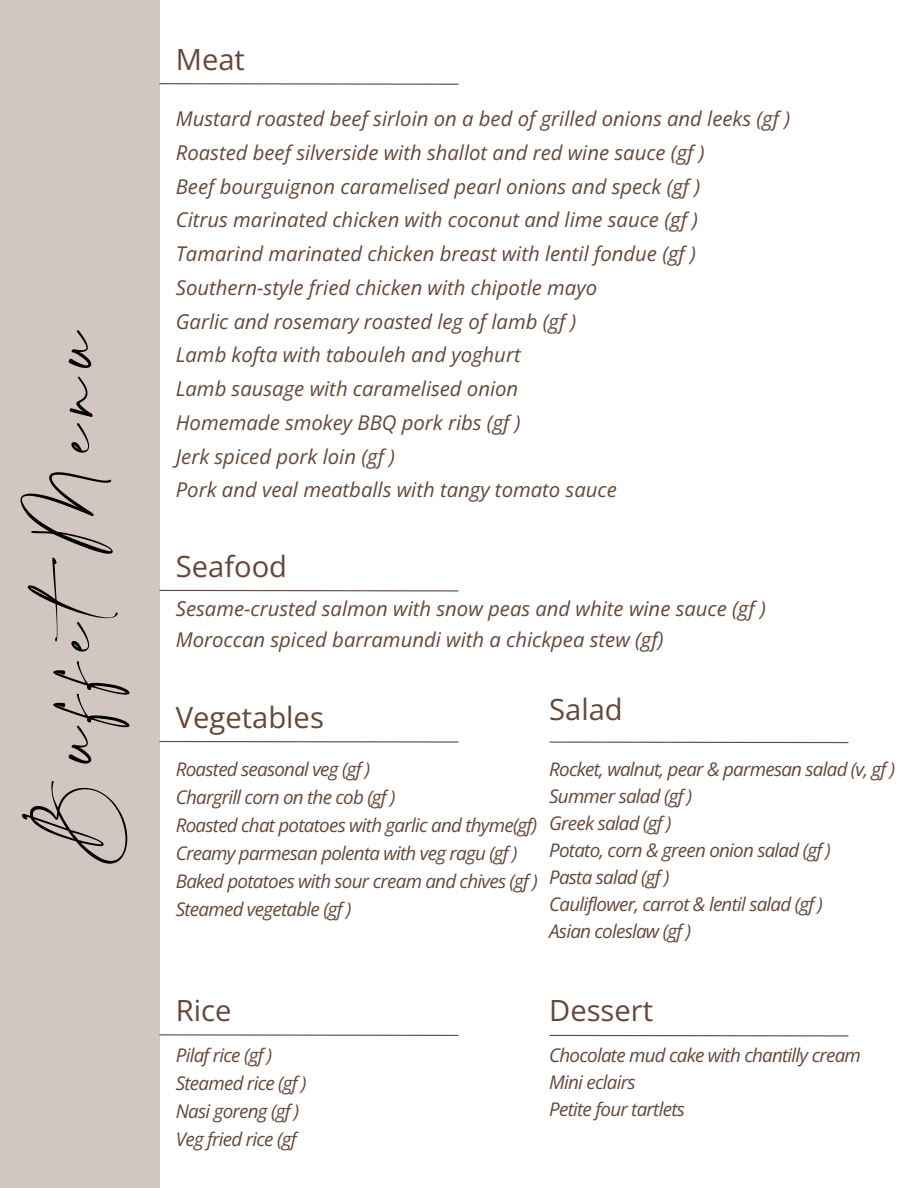
<style>
.page{position:relative;width:918px;height:1188px;background:#fff}
.page>*{position:absolute;margin:0;border:0;box-sizing:border-box;transform-origin:0 0}
.t1{font:51.9px "Amalfi Coast";color:#000}
.t2{font:29.25px "Open Sans";color:#644739}
.t3{font:italic 20.25px/33.8px "Open Sans";color:#644739}
.t4{font:italic 18.75px/27px "Open Sans";letter-spacing:-.04em;color:#644739}
</style>
<div class="page">
<div style="left:0;top:0;width:159px;height:1188px;background:#d1c7c0"></div>
<svg style="left:159px;top:83px;width:300px;height:2px"></svg>
<svg style="left:159px;top:589px;width:300px;height:3px"></svg>
<svg style="left:159px;top:740px;width:300px;height:3px"></svg>
<svg style="left:549px;top:741px;width:300px;height:3px"></svg>
<svg style="left:159px;top:1034px;width:300px;height:3px"></svg>
<svg style="left:549px;top:1034px;width:300px;height:3px"></svg>
<h1 class="t1" style="left:43px;top:864px;width:537px;rotate:-90deg">BuffetMenu</h1>
<h2 class="t2" style="left:176px;top:39px;width:71px">Meat</h2>
<p class="t3" style="left:176px;top:101px;width:616px">Mustard roasted beef sirloin on a bed of grilled onions and leeks (gf )<br>Roasted beef silverside with shallot and red wine sauce (gf )<br>Beef bourguignon caramelised pearl onions and speck (gf )<br>Citrus marinated chicken with coconut and lime sauce (gf )<br>Tamarind marinated chicken breast with lentil fondue (gf )<br>Southern-style fried chicken with chipotle mayo<br>Garlic and rosemary roasted leg of lamb (gf )<br>Lamb kofta with tabouleh and yoghurt<br>Lamb sausage with caramelised onion<br>Homemade smokey BBQ pork ribs (gf )<br>Jerk spiced pork loin (gf )<br>Pork and veal meatballs with tangy tomato sauce</p>
<h2 class="t2" style="left:176px;top:546px;width:113px">Seafood</h2>
<p class="t3" style="left:176px;top:593px;width:592px;line-height:30.3px">Sesame-crusted salmon with snow peas and white wine sauce (gf )<br>Moroccan spiced barramundi with a chickpea stew (gf)</p>
<h2 class="t2" style="left:176px;top:697px;width:150px">Vegetables</h2>
<p class="t4" style="left:176px;top:754px;width:364px;line-height:28px">Roasted seasonal veg (gf )<br>Chargrill corn on the cob (gf )<br>Roasted chat potatoes with garlic and thyme(gf)<br>Creamy parmesan polenta with veg ragu (gf )<br>Baked potatoes with sour cream and chives (gf )<br>Steamed vegetable (gf )</p>
<h2 class="t2" style="left:549px;top:690px;width:75px">Salad</h2>
<p class="t4" style="left:549px;top:755px;width:347px">Rocket, walnut, pear &amp; parmesan salad (v, gf )<br>Summer salad (gf )<br>Greek salad (gf )<br>Potato, corn &amp; green onion salad (gf )<br>Pasta salad (gf )<br>Cauliflower, carrot &amp; lentil salad (gf )<br>Asian coleslaw (gf )</p>
<h2 class="t2" style="left:176px;top:991px;width:57px">Rice</h2>
<p class="t4" style="left:176px;top:1040px;width:132px;line-height:28.2px">Pilaf rice (gf )<br>Steamed rice (gf )<br>Nasi goreng (gf )<br>Veg fried rice (gf</p>
<h2 class="t2" style="left:549px;top:990px;width:106px">Dessert</h2>
<p class="t4" style="left:549px;top:1041px;width:313px">Chocolate mud cake with chantilly cream<br>Mini eclairs<br>Petite four tartlets</p>
</div>
